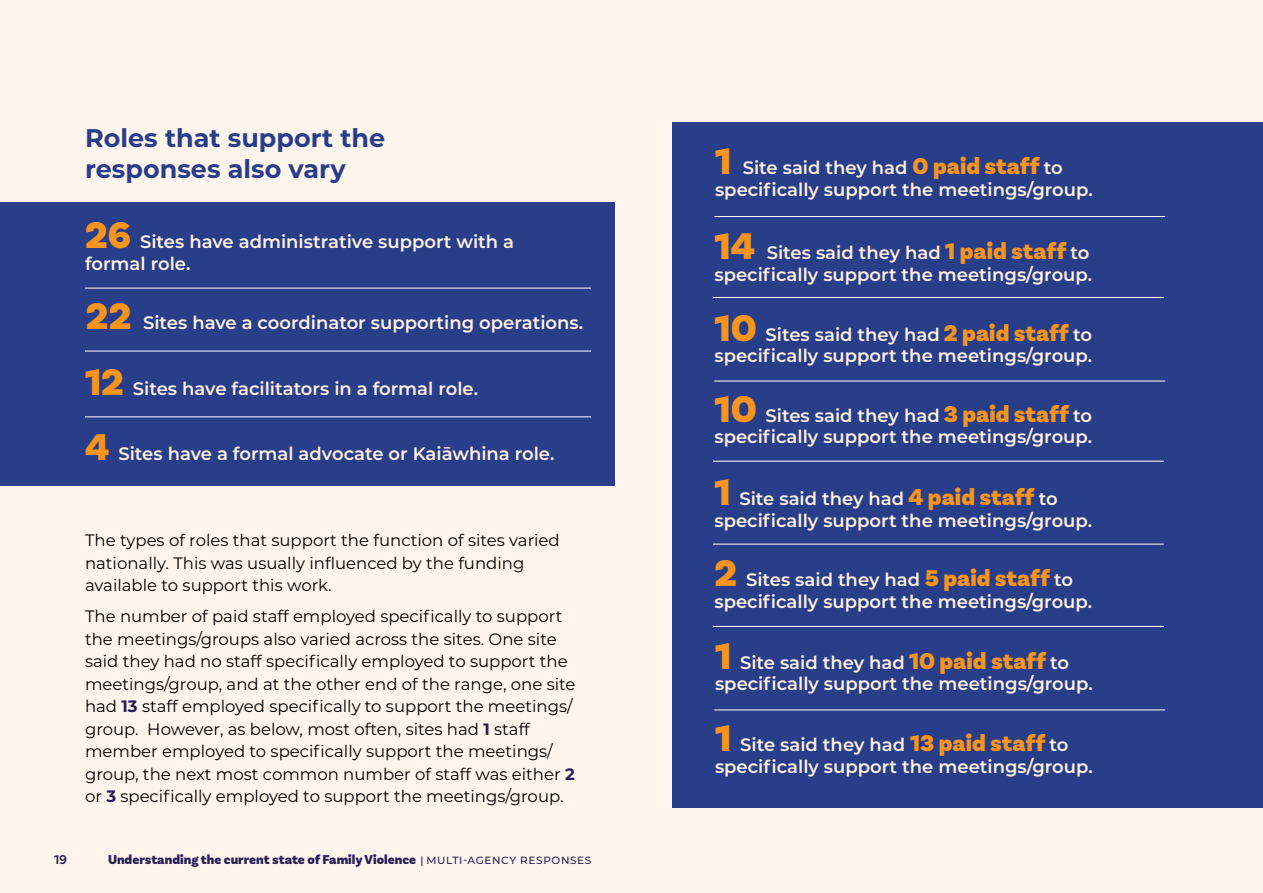
<style>
.page{position:relative;width:1263px;height:893px;background:#fff5ec}
.page>*{position:absolute;margin:0;border:0;box-sizing:border-box;transform-origin:0 0}
.t1{font:700 25.5px/30.6px "Montserrat";color:#283e89}
.t2{font:600 18px/21.6px "Montserrat";color:#fff1e2}
.t3{font:16.5px/22.5px "Montserrat";color:#000}
.t4{font:900 13.5px "Basic Sans";color:#252158}
.t5{font:600 13.5px "Basic Sans";color:#252158}
.s1{font-family:"Basic Sans";font-weight:900;font-size:39px;color:#f7941e}
.s2{font-weight:700;color:#252158}
.s3{font-family:"Montserrat";font-weight:500;font-size:10.5px}
.s4{font-family:"Basic Sans";font-weight:900;font-size:24px;color:#f7941e}
</style>
<div class="page">
<div style="left:0;top:202px;width:614px;height:284px;background:#283e89"></div>
<div style="left:673px;top:122px;width:590px;height:686px;background:#283e89"></div>
<hr style="left:85px;top:288px;width:506px;height:1px;background:#fff">
<hr style="left:85px;top:351px;width:506px;height:1px;background:#fff">
<hr style="left:85px;top:417px;width:506px;height:1px;background:#fff">
<hr style="left:714px;top:216px;width:451px;height:1px;background:#fff">
<hr style="left:713px;top:297px;width:451px;height:1px;background:#fff">
<hr style="left:714px;top:381px;width:451px;height:1px;background:#fff">
<hr style="left:713px;top:461px;width:451px;height:1px;background:#fff">
<hr style="left:713px;top:544px;width:451px;height:1px;background:#fff">
<hr style="left:713px;top:626px;width:451px;height:1px;background:#fff">
<hr style="left:714px;top:710px;width:451px;height:1px;background:#fff">
<h1 class="t1" style="left:85px;top:121px;width:302px">Roles that support the responses also vary</h1>
<p class="t2" style="left:85px;top:230px;width:430px"><span class="s1">26</span> Sites have administrative support with a formal role.</p>
<p class="t2" style="left:86px;top:311px;width:499px"><span class="s1">22</span> Sites have a coordinator supporting operations.</p>
<p class="t2" style="left:85px;top:377px;width:395px"><span class="s1">12</span> Sites have facilitators in a formal role.</p>
<p class="t2" style="left:85px;top:442px;width:471px"><span class="s1">4</span> Sites have a formal advocate or Kaiāwhina role.</p>
<p class="t3" style="left:85px;top:528px;width:476px">The types of roles that support the function of sites varied nationally. This was usually influenced by the funding available to support this work.</p>
<p class="t3" style="left:85px;top:604px;width:492px">The number of paid staff employed specifically to support the meetings/groups also varied across the sites. One site said they had no staff specifically employed to support the meetings/group, and at the other end of the range, one site had <span class="s2">13</span> staff employed specifically to support the meetings/ group. However, as below, most often, sites had <span class="s2">1</span> staff member employed to specifically support the meetings/ group, the next most common number of staff was either <span class="s2">2 </span>or <span class="s2">3</span> specifically employed to support the meetings/group.</p>
<p class="t5" style="left:54px;top:851px;width:15px">19</p>
<p class="t4" style="left:108px;top:851px;width:485px">Understanding the current state of Family Violence <span class="s3">| MULTI-AGENCY RESPONSES</span></p>
<p class="t2" style="left:715px;top:156px;width:379px"><span class="s1">1</span> Site said they had <span class="s4">0 paid staff</span> to specifically support the meetings/group.</p>
<p class="t2" style="left:714px;top:241px;width:379px"><span class="s1">14</span> Sites said they had <span class="s4">1 paid staff</span> to specifically support the meetings/group.</p>
<p class="t2" style="left:714px;top:323px;width:379px"><span class="s1">10</span> Sites said they had <span class="s4">2 paid staff</span> to specifically support the meetings/group.</p>
<p class="t2" style="left:714px;top:404px;width:379px"><span class="s1">10</span> Sites said they had <span class="s4">3 paid staff</span> to specifically support the meetings/group.</p>
<p class="t2" style="left:714px;top:487px;width:379px"><span class="s1">1</span> Site said they had <span class="s4">4 paid staff</span> to specifically support the meetings/group.</p>
<p class="t2" style="left:714px;top:568px;width:379px"><span class="s1">2</span> Sites said they had <span class="s4">5 paid staff</span> to specifically support the meetings/group.</p>
<p class="t2" style="left:715px;top:651px;width:379px"><span class="s1">1</span> Site said they had <span class="s4">10 paid staff</span> to specifically support the meetings/group.</p>
<p class="t2" style="left:715px;top:733px;width:379px"><span class="s1">1</span> Site said they had <span class="s4">13 paid staff</span> to specifically support the meetings/group.</p>
</div>
